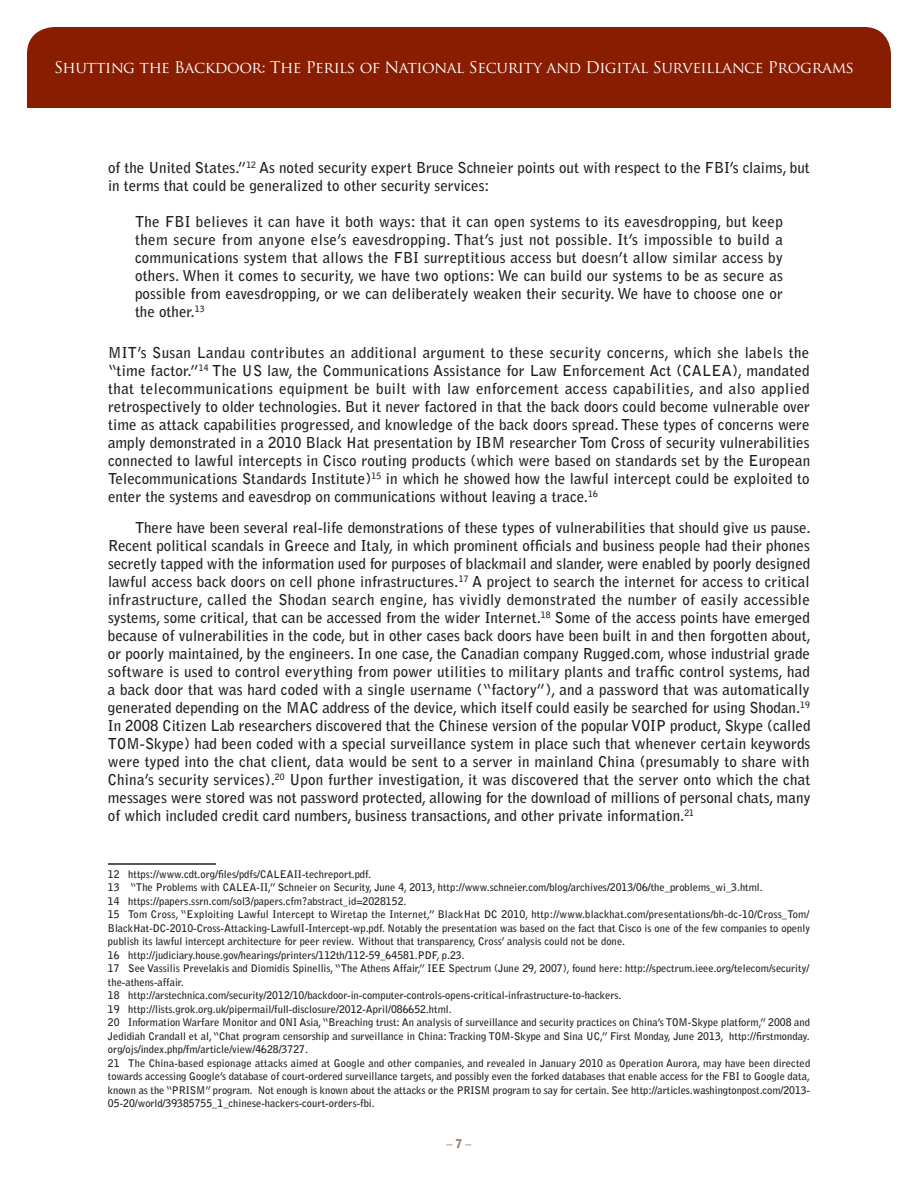
<style>
.page{position:relative;width:918px;height:1188px;background:#fff}
.page>*{position:absolute;margin:0;border:0;box-sizing:border-box;transform-origin:0 0}
.t1{font:15.75px "Trajan Pro";letter-spacing:-.025em;color:#fff}
.t2{font:700 15px/18px "Bell Gothic Std";color:#231f20;text-align:justify}
.t3{font:700 12px "Bell Gothic Std";color:#8a7966}
.t4{font:700 10.5px/13.5px "Bell Gothic Std";color:#231f20}
.s1{font-weight:900}
</style>
<div class="page">
<div style="left:27px;top:27px;width:864px;height:81px;background:#891d02"></div>
<hr style="left:108px;top:863px;width:108px;height:2px;background:#231f20">
<p class="t1" style="left:54px;top:58px;width:802px">Shutting the Backdoor: The Perils of National Security and Digital Surveillance Programs</p>
<p class="t2" style="left:108px;top:159px;width:703px">of the United States.”<sup>12</sup> As noted security expert Bruce Schneier points out with respect to the FBI’s claims, but in terms that could be generalized to other security services:</p>
<p class="t2" style="left:135px;top:213px;width:650px">The FBI believes it can have it both ways: that it can open systems to its eavesdropping, but keep them secure from anyone else’s eavesdropping. That’s just not possible. It’s impossible to build a communications system that allows the FBI surreptitious access but doesn’t allow similar access by others. When it comes to security, we have two options: We can build our systems to be as secure as possible from eavesdropping, or we can deliberately weaken their security. We have to choose one or the other.<sup>13</sup></p>
<p class="t2" style="left:108px;top:343px;width:704px">MIT’s Susan Landau contributes an additional argument to these security concerns, which she labels the “time factor.”<sup>14</sup> The US law, the Communications Assistance for Law Enforcement Act (CALEA), mandated that telecommunications equipment be built with law enforcement access capabilities, and also applied retrospectively to older technologies. But it never factored in that the back doors could become vulnerable over time as attack capabilities progressed, and knowledge of the back doors spread. These types of concerns were amply demonstrated in a 2010 Black Hat presentation by IBM researcher Tom Cross of security vulnerabilities connected to lawful intercepts in Cisco routing products (which were based on standards set by the European Telecommunications Standards Institute)<sup>15</sup> in which he showed how the lawful intercept could be exploited to enter the systems and eavesdrop on communications without leaving a trace.<sup>16</sup></p>
<p class="t2" style="left:108px;top:519px;width:704px;text-indent:27px">There have been several real-life demonstrations of these types of vulnerabilities that should give us pause.<br>Recent political scandals in Greece and Italy, in which prominent officials and business people had their phones secretly tapped with the information used for purposes of blackmail and slander, were enabled by poorly designed lawful access back doors on cell phone infrastructures.<sup>17</sup> A project to search the internet for access to critical infrastructure, called the Shodan search engine, has vividly demonstrated the number of easily accessible systems, some critical, that can be accessed from the wider Internet.<sup>18</sup> Some of the access points have emerged because of vulnerabilities in the code, but in other cases back doors have been built in and then forgotten about, or poorly maintained, by the engineers. In one case, the Canadian company Rugged.com, whose industrial grade software is used to control everything from power utilities to military plants and traffic control systems, had a back door that was hard coded with a single username (“factory”), and a password that was automatically generated depending on the MAC address of the device, which itself could easily be searched for using Shodan.<sup>19<br></sup>In 2008 Citizen Lab researchers discovered that the Chinese version of the popular VOIP product, Skype (called TOM-Skype) had been coded with a special surveillance system in place such that whenever certain keywords were typed into the chat client, data would be sent to a server in mainland China (presumably to share with China’s security services).<sup>20</sup> Upon further investigation, it was discovered that the server onto which the chat messages were stored was not password protected, allowing for the download of millions of personal chats, many of which included credit card numbers, business transactions, and other private information.<sup>21</sup></p>
<p class="t4" style="left:108px;top:867px;width:704px">12 https://www.cdt.org/files/pdfs/CALEAII-techreport.pdf.<br>13 “The Problems with CALEA-II,” Schneier on Security, June 4, 2013, http://www.schneier.com/blog/archives/2013/06/the_problems_wi_3.html.<br>14 https://papers.ssrn.com/sol3/papers.cfm?abstract_id=2028152.<br>15 Tom Cross, “Exploiting Lawful Intercept to Wiretap the Internet,” BlackHat DC 2010, http://www.blackhat.com/presentations/bh-dc-10/Cross_Tom/ BlackHat-DC-2010-Cross-Attacking-LawfulI-Intercept-wp.pdf. Notably the presentation was based on the fact that Cisco is one of the few companies to openly publish its lawful intercept architecture for peer review. Without that transparency, Cross’ analysis could not be done.<br>16 http://judiciary.house.gov/hearings/printers/112th/112-59_64581.PDF, p.23.<br>17 See Vassilis Prevelakis and Diomidis Spinellis, “The Athens Affair,” IEE Spectrum (June 29, 2007), found here: http://spectrum.ieee.org/telecom/security/ the-athens-affair.<br>18 http://arstechnica.com/security/2012/10/backdoor-in-computer-controls-opens-critical-infrastructure-to-hackers.<br>19 http://lists.grok.org.uk/pipermail/full-disclosure/2012-April/086652.html.<br>20 Information Warfare Monitor and ONI Asia, “Breaching trust: An analysis of surveillance and security practices on China’s TOM-Skype platform,” 2008 and Jedidiah Crandall et al, “Chat program censorship and surveillance in China: Tracking TOM-Skype and Sina UC,” First Monday, June 2013, http://firstmonday. org/ojs/index.php/fm/article/view/4628/3727.<br>21 The China-based espionage attacks aimed at Google and other companies, and revealed in January 2010 as Operation Aurora, may have been directed towards accessing Google’s database of court-ordered surveillance targets, and possibly even the forked databases that enable access for the FBI to Google data, known as the “PRISM” program. Not enough is known about the attacks or the PRISM program to say for certain. See http://articles.washingtonpost.com/2013- 05-20/world/39385755_1_chinese-hackers-court-orders-fbi.</p>
<p class="t3" style="left:446px;top:1136px;width:27px">– <span class="s1">7</span> –</p>
</div>
